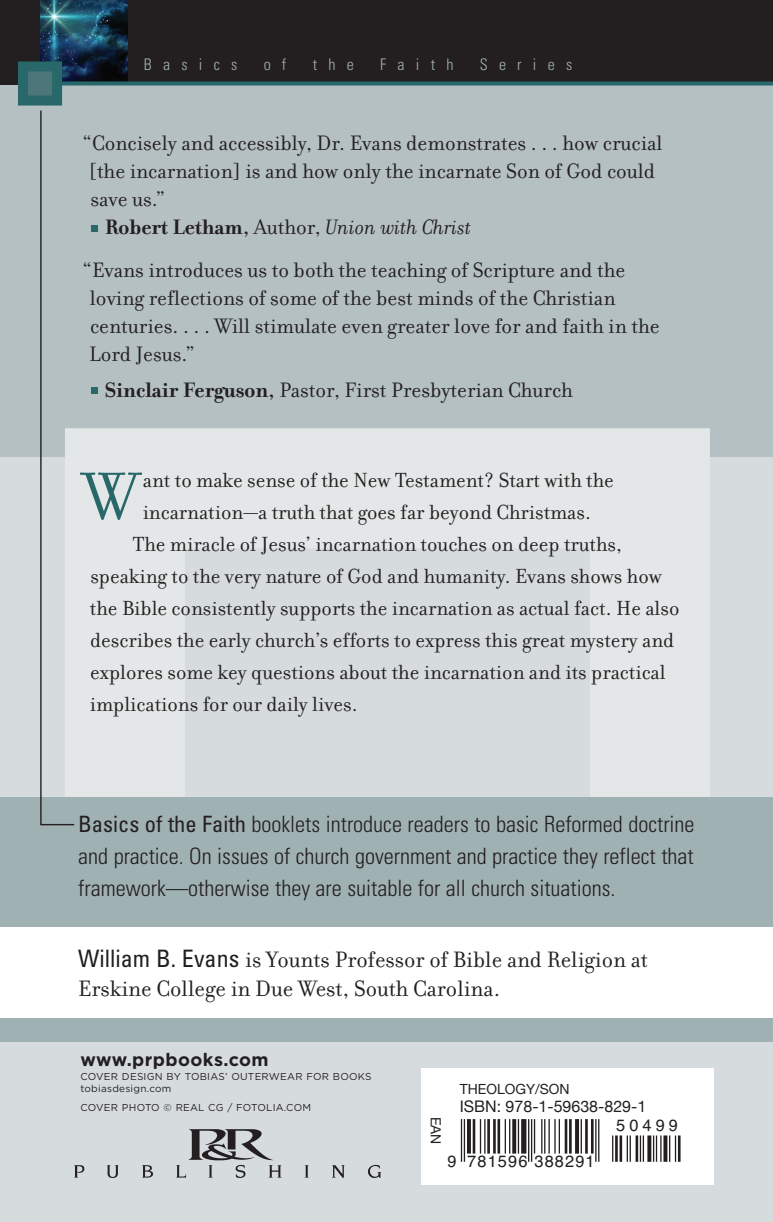
<style>
.page{position:relative;width:773px;height:1222px;background:#fff}
.page>*{position:absolute;margin:0;border:0;box-sizing:border-box;transform-origin:0 0}
.t1{font:71.6px "Filosofia";color:#29686a}
.t2{font:24px/28.8px "Filosofia";color:#231f20}
.t3{font:22.4px/28px "Filosofia";color:#231f20}
.t4{font:300 condensed 22.4px/32px "Univers";color:#231f20;text-align:justify}
.t5{font:italic 22.4px "Filosofia";color:#231f20}
.t6{font:22px "Filosofia";color:#231f20}
.t7{font:700 18px "Gotham";letter-spacing:.025em;color:#231f20}
.t8{font:16.4px "Helvetica";letter-spacing:.07em;color:#231f20}
.t9{font:300 condensed 16px "Univers";letter-spacing:.7em;color:#a0b1b3}
.t10{font:16px "Helvetica Neue";color:#231f20}
.t11{font:14px "Helvetica Neue";color:#231f20}
.t12{font:11px "Helvetica";color:#231f20}
.t13{font:10px/12px "Gotham";letter-spacing:.025em;color:#231f20}
.s1{font-weight:700;font-style:normal}
.s2{font-style:normal}
.s3{font-weight:700}
.s4{font-weight:400}
.s5{font-family:"Univers";font-stretch:condensed}
</style>
<div class="page">
<div style="left:0;top:0;width:772px;height:1221px;background:#d6dcde"></div>
<div style="left:0;top:0;width:772px;height:457px;background:#b5c0c3"></div>
<div style="left:0;top:0;width:772px;height:85px;background:#231f20"></div>
<div style="left:65px;top:428px;width:644px;height:545px;border:120px solid #e4e7e8"></div>
<img style="left:40px;top:0;width:88px;height:81px">
<svg style="left:62px;top:81px;width:710px;height:4px;background:#275e60"></svg>
<div style="left:18px;top:61px;width:44px;height:44px;background:#4c7679;border:10px solid #29686a"></div>
<div style="left:91px;top:225px;width:7px;height:6px;background:#29686a"></div>
<div style="left:91px;top:387px;width:7px;height:7px;background:#29686a"></div>
<img style="left:74px;top:1129px;width:307px;height:49px">
<div style="left:421px;top:1068px;width:293px;height:116px;background:#fff"></div>
<hr style="left:460px;top:1118px;width:2px;height:43px;background:#231f20">
<hr style="left:463px;top:1118px;width:2px;height:43px;background:#231f20">
<svg style="left:467px;top:1119px;width:4px;height:34px"></svg>
<hr style="left:472px;top:1118px;width:3px;height:35px;background:#231f20">
<hr style="left:479px;top:1118px;width:2px;height:35px;background:#231f20">
<hr style="left:484px;top:1118px;width:1px;height:35px;background:#231f20">
<hr style="left:487px;top:1118px;width:3px;height:35px;background:#231f20">
<hr style="left:493px;top:1118px;width:2px;height:35px;background:#231f20">
<hr style="left:497px;top:1118px;width:3px;height:35px;background:#231f20">
<hr style="left:504px;top:1118px;width:2px;height:35px;background:#231f20">
<hr style="left:509px;top:1118px;width:1px;height:35px;background:#231f20">
<svg style="left:512px;top:1119px;width:4px;height:34px"></svg>
<hr style="left:517px;top:1118px;width:2px;height:35px;background:#231f20">
<div style="left:521px;top:1118px;width:5px;height:35px;background:#231f20"></div>
<hr style="left:528px;top:1118px;width:1px;height:43px;background:#231f20">
<hr style="left:531px;top:1118px;width:1px;height:43px;background:#231f20">
<hr style="left:533px;top:1118px;width:2px;height:35px;background:#231f20">
<hr style="left:541px;top:1118px;width:1px;height:35px;background:#231f20">
<hr style="left:544px;top:1118px;width:1px;height:35px;background:#231f20">
<hr style="left:548px;top:1118px;width:1px;height:35px;background:#231f20">
<hr style="left:554px;top:1118px;width:1px;height:35px;background:#231f20">
<hr style="left:558px;top:1118px;width:2px;height:35px;background:#231f20">
<hr style="left:564px;top:1118px;width:3px;height:35px;background:#231f20">
<hr style="left:569px;top:1118px;width:2px;height:35px;background:#231f20">
<svg style="left:575px;top:1119px;width:4px;height:34px"></svg>
<hr style="left:580px;top:1118px;width:1px;height:35px;background:#231f20">
<hr style="left:585px;top:1118px;width:2px;height:35px;background:#231f20">
<hr style="left:591px;top:1118px;width:2px;height:35px;background:#231f20">
<hr style="left:595px;top:1118px;width:1px;height:43px;background:#231f20">
<hr style="left:598px;top:1118px;width:1px;height:43px;background:#231f20">
<svg style="left:612px;top:1135px;width:1px;height:26px"></svg>
<hr style="left:615px;top:1135px;width:2px;height:26px;background:#231f20">
<hr style="left:619px;top:1135px;width:3px;height:26px;background:#231f20">
<svg style="left:626px;top:1135px;width:4px;height:26px"></svg>
<hr style="left:635px;top:1135px;width:3px;height:26px;background:#231f20">
<hr style="left:639px;top:1135px;width:2px;height:26px;background:#231f20">
<hr style="left:642px;top:1135px;width:2px;height:26px;background:#231f20">
<svg style="left:647px;top:1135px;width:4px;height:26px"></svg>
<hr style="left:652px;top:1135px;width:2px;height:26px;background:#231f20">
<hr style="left:655px;top:1135px;width:2px;height:26px;background:#231f20">
<svg style="left:660px;top:1135px;width:1px;height:26px"></svg>
<svg style="left:663px;top:1135px;width:4px;height:26px"></svg>
<hr style="left:668px;top:1135px;width:2px;height:26px;background:#231f20">
<hr style="left:674px;top:1135px;width:2px;height:26px;background:#231f20">
<hr style="left:677px;top:1135px;width:3px;height:26px;background:#231f20">
<div style="left:0;top:797px;width:772px;height:244px;background:#a0b1b3"></div>
<div style="left:0;top:927px;width:772px;height:90px;background:#fff"></div>
<svg style="left:40px;top:110px;width:35px;height:716px"></svg>
<p class="t9" style="left:144px;top:54px;width:95px">Basics</p>
<p class="t9" style="left:263px;top:54px;width:24px">o f</p>
<p class="t9" style="left:313px;top:54px;width:43px">the</p>
<p class="t9" style="left:380px;top:54px;width:75px">Faith</p>
<p class="t9" style="left:479px;top:54px;width:94px">Series</p>
<p class="t3" style="left:83px;top:130px;width:581px">“Concisely and accessibly, Dr. Evans demonstrates . . . how crucial</p>
<p class="t3" style="left:89px;top:158px;width:567px">[the incarnation] is and how only the incarnate Son of God could</p>
<p class="t3" style="left:90px;top:186px;width:76px">save us.”</p>
<p class="t5" style="left:105px;top:215px;width:368px"><span class="s1">Robert Letham,</span> <span class="s2">Author,</span> Union with Christ</p>
<p class="t3" style="left:83px;top:256px;width:578px">“Evans introduces us to both the teaching of Scripture and the loving reflections of some of the best minds of the Christian centuries. . . . Will stimulate even greater love for and faith in the Lord Jesus.”</p>
<p class="t3" style="left:105px;top:376px;width:469px"><span class="s3">Sinclair Ferguson,</span> Pastor, First Presbyterian Church</p>
<h1 class="t1" style="left:82px;top:456px;width:58px">W</h1>
<p class="t6" style="left:143px;top:467px;width:472px">ant to make sense of the New Testament? Start with the</p>
<p class="t6" style="left:143px;top:499px;width:449px">incarnation—a truth that goes far beyond Christmas.</p>
<p class="t6" style="left:133px;top:531px;width:490px">The miracle of Jesus’ incarnation touches on deep truths,</p>
<p class="t6" style="left:90px;top:563px;width:573px">speaking to the very nature of God and humanity. Evans shows how</p>
<p class="t6" style="left:90px;top:595px;width:591px">the Bible consistently supports the incarnation as actual fact. He also</p>
<p class="t6" style="left:90px;top:627px;width:585px">describes the early church’s efforts to express this great mystery and</p>
<p class="t6" style="left:90px;top:659px;width:577px">explores some key questions about the incarnation and its practical</p>
<p class="t6" style="left:90px;top:691px;width:269px">implications for our daily lives.</p>
<p class="t4" style="left:78px;top:807px;width:617px"><span class="s4">Basics of the Faith</span> booklets introduce readers to basic Reformed doctrine and practice. On issues of church government and practice they reflect that framework—otherwise they are suitable for all church situations.</p>
<p class="t2" style="left:78px;top:945px;width:571px"><span class="s5">William B. Evans</span> is Younts Professor of Bible and Religion at<br>Erskine College in Due West, South Carolina.</p>
<p class="t7" style="left:80px;top:1048px;width:190px">www.prpbooks.com</p>
<p class="t13" style="left:80px;top:1070px;width:292px">COVER DESIGN BY TOBIAS’ OUTERWEAR FOR BOOKS tobiasdesign.com</p>
<p class="t13" style="left:80px;top:1101px;width:232px">COVER PHOTO © REAL CG / FOTOLIA.COM</p>
<p class="t11" style="left:459px;top:1076px;width:111px">THEOLOGY/SON</p>
<p class="t11" style="left:448px;top:1116px;width:29px;rotate:90deg">EAN</p>
<p class="t10" style="left:459px;top:1092px;width:188px">ISBN: 978-1-59638-829-1</p>
<p class="t12" style="left:460px;top:1102px;width:124px">ISBN 978-1-59638-829-1</p>
<p class="t8" style="left:616px;top:1112px;width:63px">50499</p>
<p class="t8" style="left:447px;top:1148px;width:149px">9 781596 388291</p>
</div>
